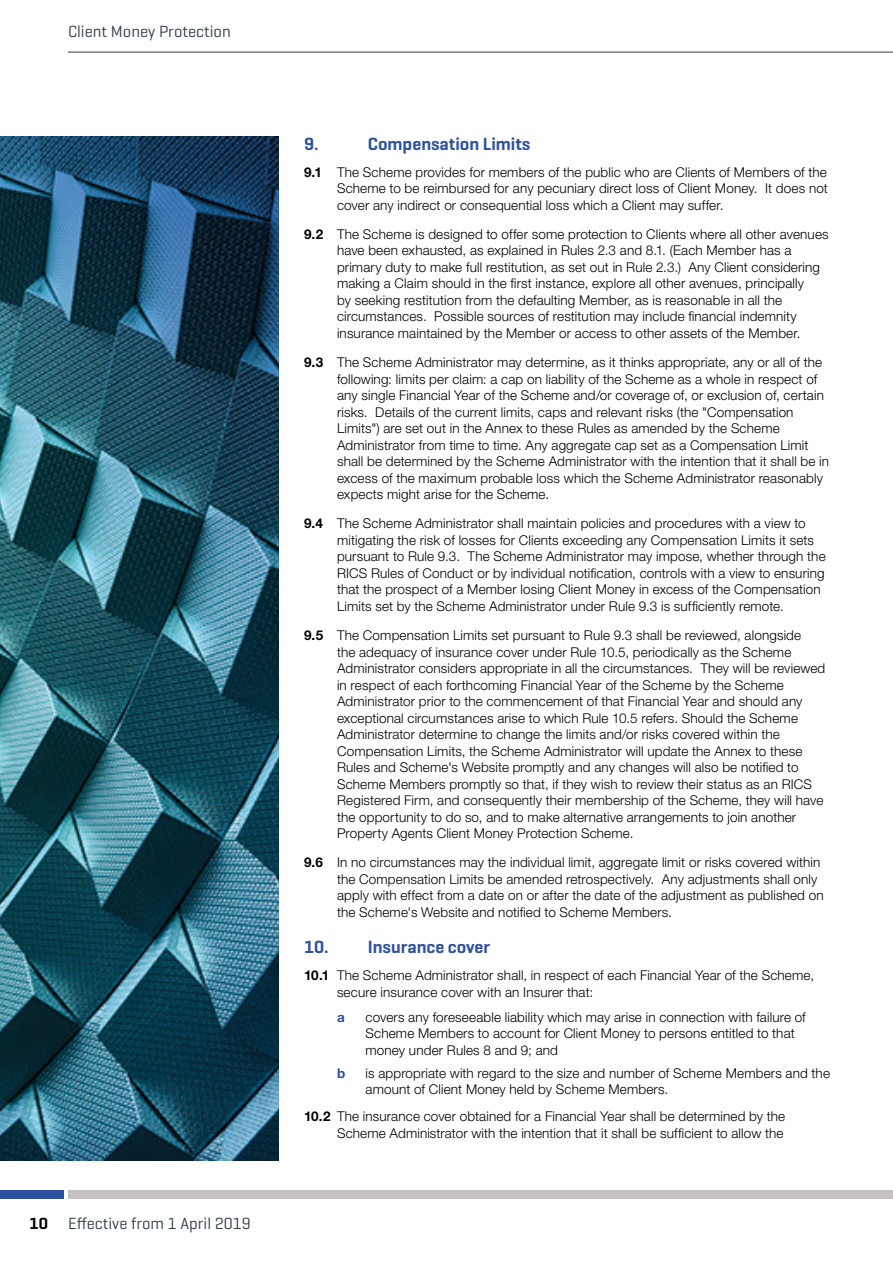
<style>
.page{position:relative;width:893px;height:1263px;background:#fff}
.page>*{position:absolute;margin:0;border:0;box-sizing:border-box;transform-origin:0 0}
.t1{font:600 18px "Geogrotesque";color:#2f52a0}
.t2{font:16.5px "Geogrotesque";color:#323e48}
.t3{font:300 13.5px/16.5px "Helvetica Neue LT Std";letter-spacing:.01em;color:#000}
.t4{font:700 13.5px "Helvetica Neue LT Std";color:#2f52a0}
.s1{font-weight:600;color:#000}
.s2{font-weight:700}
</style>
<div class="page">
<img style="left:0;top:136px;width:279px;height:1025px">
<hr style="left:68px;top:52px;width:825px;height:1px;background:#323e48">
<div style="left:0;top:1191px;width:64px;height:8px;background:#2f52a0"></div>
<div style="left:68px;top:1191px;width:825px;height:8px;background:#c4c1c0"></div>
<p class="t2" style="left:68px;top:21px;width:164px">Client Money Protection</p>
<p class="t2" style="left:29px;top:1213px;width:223px"><span class="s1">10</span> Effective from 1 April 2019</p>
<h1 class="t1" style="left:304px;top:132px;width:16px">9.</h1>
<h1 class="t1" style="left:368px;top:132px;width:164px">Compensation Limits</h1>
<p class="t3" style="left:337px;top:163px;width:492px;text-align:justify;text-indent:-33px"><span class="s2">9.1</span> The Scheme provides for members of the public who are Clients of Members of the Scheme to be reimbursed for any pecuniary direct loss of Client Money. It does not cover any indirect or consequential loss which a Client may suffer.</p>
<p class="t3" style="left:337px;top:226px;width:493px;text-indent:-33px"><span class="s2">9.2</span> The Scheme is designed to offer some protection to Clients where all other avenues have been exhausted, as explained in Rules 2.3 and 8.1. (Each Member has a primary duty to make full restitution, as set out in Rule 2.3.) Any Client considering making a Claim should in the first instance, explore all other avenues, principally<br>by seeking restitution from the defaulting Member, as is reasonable in all the circumstances. Possible sources of restitution may include financial indemnity insurance maintained by the Member or access to other assets of the Member.</p>
<p class="t3" style="left:337px;top:354px;width:494px;text-indent:-33px"><span class="s2">9.3</span> The Scheme Administrator may determine, as it thinks appropriate, any or all of the following: limits per claim: a cap on liability of the Scheme as a whole in respect of any single Financial Year of the Scheme and/or coverage of, or exclusion of, certain risks. Details of the current limits, caps and relevant risks (the "Compensation Limits") are set out in the Annex to these Rules as amended by the Scheme Administrator from time to time. Any aggregate cap set as a Compensation Limit shall be determined by the Scheme Administrator with the intention that it shall be in excess of the maximum probable loss which the Scheme Administrator reasonably expects might arise for the Scheme.</p>
<p class="t3" style="left:337px;top:515px;width:490px;text-indent:-33px"><span class="s2">9.4</span> The Scheme Administrator shall maintain policies and procedures with a view to mitigating the risk of losses for Clients exceeding any Compensation Limits it sets pursuant to Rule 9.3. The Scheme Administrator may impose, whether through the RICS Rules of Conduct or by individual notification, controls with a view to ensuring that the prospect of a Member losing Client Money in excess of the Compensation Limits set by the Scheme Administrator under Rule 9.3 is sufficiently remote.</p>
<p class="t3" style="left:337px;top:627px;width:490px;text-indent:-33px"><span class="s2">9.5</span> The Compensation Limits set pursuant to Rule 9.3 shall be reviewed, alongside<br>the adequacy of insurance cover under Rule 10.5, periodically as the Scheme Administrator considers appropriate in all the circumstances. They will be reviewed in respect of each forthcoming Financial Year of the Scheme by the Scheme Administrator prior to the commencement of that Financial Year and should any exceptional circumstances arise to which Rule 10.5 refers. Should the Scheme Administrator determine to change the limits and/or risks covered within the Compensation Limits, the Scheme Administrator will update the Annex to these Rules and Scheme's Website promptly and any changes will also be notified to Scheme Members promptly so that, if they wish to review their status as an RICS Registered Firm, and consequently their membership of the Scheme, they will have the opportunity to do so, and to make alternative arrangements to join another Property Agents Client Money Protection Scheme.</p>
<p class="t3" style="left:337px;top:854px;width:488px;text-indent:-33px"><span class="s2">9.6</span> In no circumstances may the individual limit, aggregate limit or risks covered within the Compensation Limits be amended retrospectively. Any adjustments shall only apply with effect from a date on or after the date of the adjustment as published on the Scheme's Website and notified to Scheme Members.</p>
<h1 class="t1" style="left:304px;top:936px;width:188px">10. Insurance cover</h1>
<p class="t3" style="left:337px;top:967px;width:479px;text-indent:-33px"><span class="s2">10.1</span> The Scheme Administrator shall, in respect of each Financial Year of the Scheme, secure insurance cover with an Insurer that:</p>
<p class="t4" style="left:337px;top:1008px;width:9px">a</p>
<p class="t3" style="left:366px;top:1008px;width:442px">covers any foreseeable liability which may arise in connection with failure of<br>Scheme Members to account for Client Money to persons entitled to that money under Rules 8 and 9; and</p>
<p class="t4" style="left:337px;top:1064px;width:10px">b</p>
<p class="t3" style="left:366px;top:1064px;width:466px">is appropriate with regard to the size and number of Scheme Members and the amount of Client Money held by Scheme Members.</p>
<p class="t3" style="left:304px;top:1108px;width:483px;text-align:right"><span class="s2">10.2</span> The insurance cover obtained for a Financial Year shall be determined by the<br>Scheme Administrator with the intention that it shall be sufficient to allow the</p>
</div>
